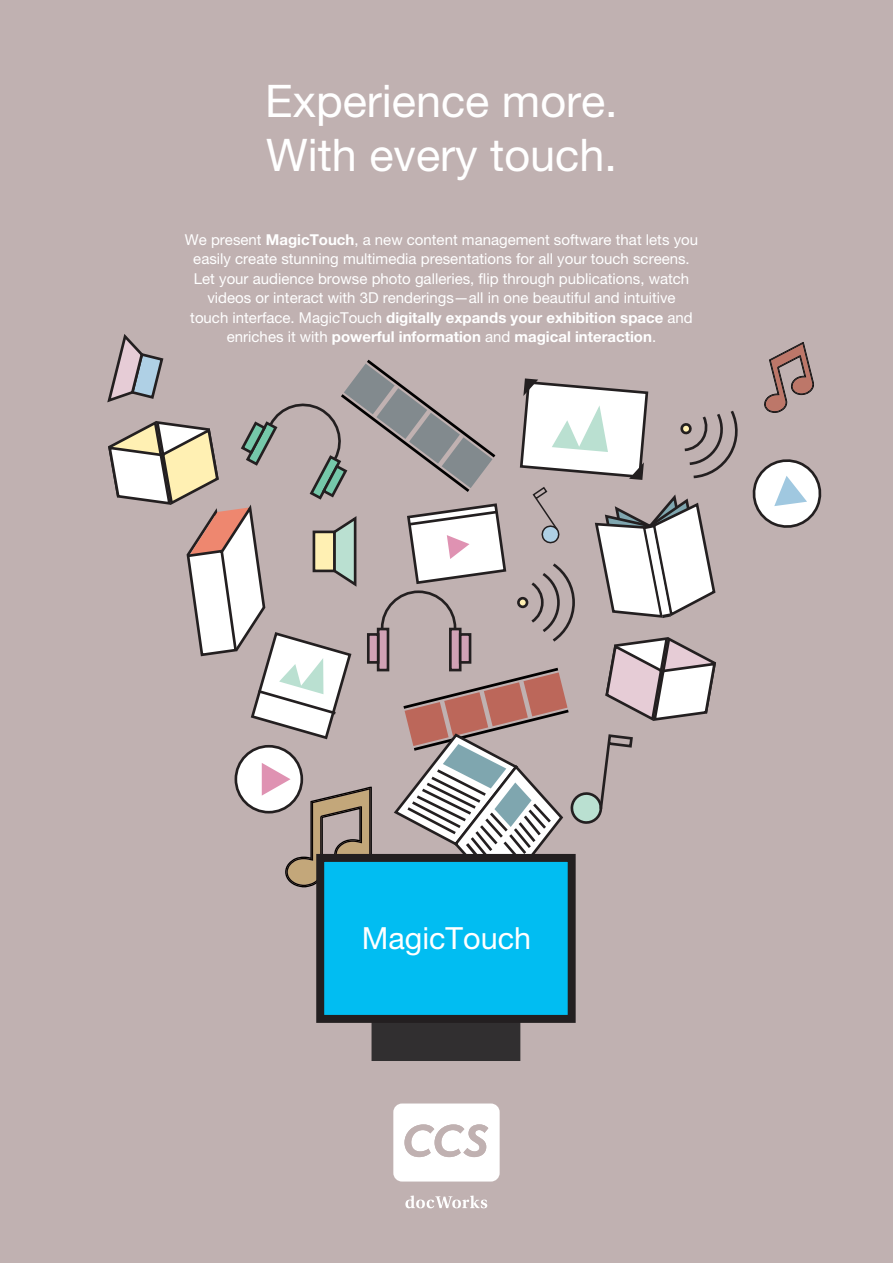
<style>
.page{position:relative;width:893px;height:1263px;background:#c0b1b1}
.page>*{position:absolute;margin:0;border:0;box-sizing:border-box;transform-origin:0 0}
.t1{font:45px/54px "Helvetica Neue LT Pro";color:#fff}
.t2{font:30.6px "Helvetica Neue LT Pro";color:#fff}
.t3{font:15px/19.5px "Helvetica Neue LT Pro";color:#fff;text-align:center}
.s1{font-weight:700}
</style>
<div class="page">
<div style="left:375px;top:1022px;width:141px;height:35px;background:#312f30"></div>
<div style="left:372px;top:1018px;width:148px;height:43px;border:8px solid #312f30"></div>
<div style="left:320px;top:858px;width:252px;height:161px;background:#01bdf2"></div>
<div style="left:316px;top:854px;width:260px;height:169px;border:8px solid #231f20"></div>
<svg style="left:107px;top:334px;width:715px;height:565px"></svg>
<svg style="left:405px;top:1195px;width:82px;height:13px"></svg>
<svg style="left:393px;top:1103px;width:107px;height:78px;background:#f4f2f2"></svg>
<h1 class="t1" style="left:265px;top:74px;width:354px">Experience more.<br>With every touch.</h1>
<p class="t3" style="left:185px;top:229px;width:515px">We present <span class="s1">MagicTouch</span>, a new content management software that lets you easily create stunning multimedia presentations for all your touch screens.<br>Let your audience browse photo galleries, flip through publications, watch videos or interact with 3D renderings—all in one beautiful and intuitive<br>touch interface. MagicTouch <span class="s1">digitally expands your exhibition space</span> and enriches it with <span class="s1">powerful information</span> and <span class="s1">magical interaction</span>.</p>
<h2 class="t2" style="left:362px;top:920px;width:171px">MagicTouch</h2>
</div>
